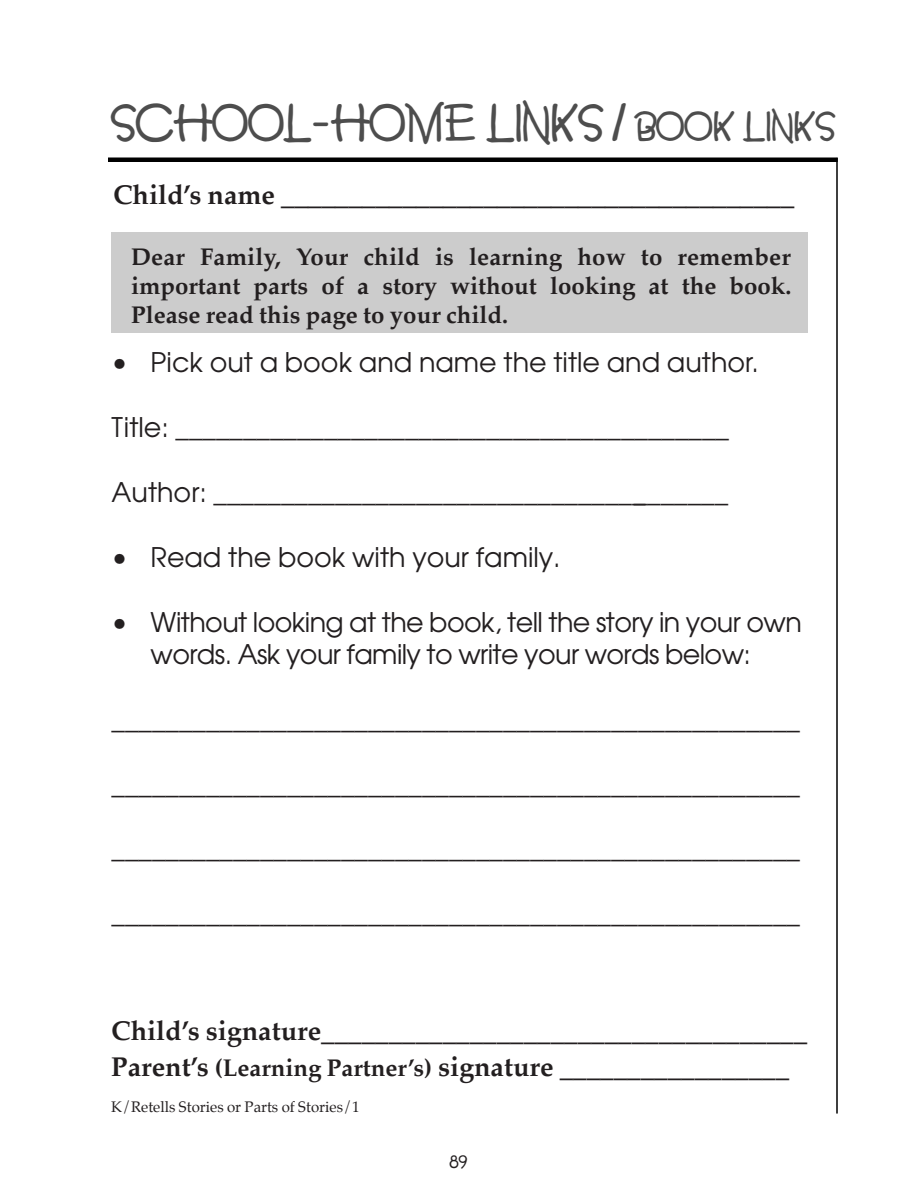
<style>
.page{position:relative;width:918px;height:1188px;background:#fff}
.page>*{position:absolute;margin:0;border:0;box-sizing:border-box;transform-origin:0 0}
.t1{font:49.5px "Lumparsky";letter-spacing:.015em;color:#4d4d4d}
.t2{font:27px/32.4px "Avant Garde";letter-spacing:-.02em;color:#231f20;text-align:center}
.t3{font:27px "Avant Garde";color:#231f20}
.t4{font:27px "Palatino";color:#231f20}
.t5{font:700 27px "Palatino";color:#231f20}
.t6{font:700 24px/29.2px "Palatino";color:#231f20;text-align:justify}
.t7{font:18px "Lumparsky";color:#231f20}
.t8{font:15px "Palatino";color:#231f20}
.s1{font-size:39px}
.s2{font-weight:700}
.s3{font-size:27px}
.s4{font-weight:400;font-size:27px}
</style>
<div class="page">
<hr style="left:836px;top:158px;width:2px;height:956px;background:#000">
<hr style="left:108px;top:158px;width:730px;height:4px;background:#000">
<div style="left:112px;top:232px;width:696px;height:101px;background:#ccc"></div>
<h1 class="t1" style="left:111px;top:104px;width:726px">SCHOOL-HOME LINKS / <span class="s1">BOOK LINKS</span></h1>
<p class="t5" style="left:113px;top:185px;width:683px">Child’s name ______________________________________</p>
<p class="t6" style="left:131px;top:245px;width:662px">Dear Family, Your child is learning how to remember important parts of a story without looking at the book.<br>Please read this page to your child.</p>
<p class="t3" style="left:112px;top:352px;width:649px">• Pick out a book and name the title and author.</p>
<p class="t2" style="left:112px;top:414px;width:619px">Title: _________________________________________</p>
<p class="t2" style="left:112px;top:478px;width:618px">Author: ______________________________________</p>
<p class="t3" style="left:112px;top:547px;width:451px">• Read the book with your family.</p>
<p class="t2" style="left:112px;top:608px;width:692px">• Without looking at the book, tell the story in your own words. Ask your family to write your words below:</p>
<p class="t2" style="left:112px;top:705px;width:690px">___________________________________________________</p>
<p class="t2" style="left:112px;top:770px;width:690px">___________________________________________________</p>
<p class="t2" style="left:112px;top:835px;width:690px">___________________________________________________</p>
<p class="t2" style="left:112px;top:900px;width:690px">___________________________________________________</p>
<p class="t4" style="left:111px;top:1021px;width:697px"><span class="s2">Child’s signature</span>____________________________________</p>
<p class="t6" style="left:111px;top:1056px;width:679px"><span class="s3">Parent’s</span> (Learning Partner’s) <span class="s3">signature</span> <span class="s4">_________________</span></p>
<p class="t8" style="left:111px;top:1101px;width:250px">K/Retells Stories or Parts of Stories/1</p>
<p class="t7" style="left:450px;top:1155px;width:19px">89</p>
</div>
